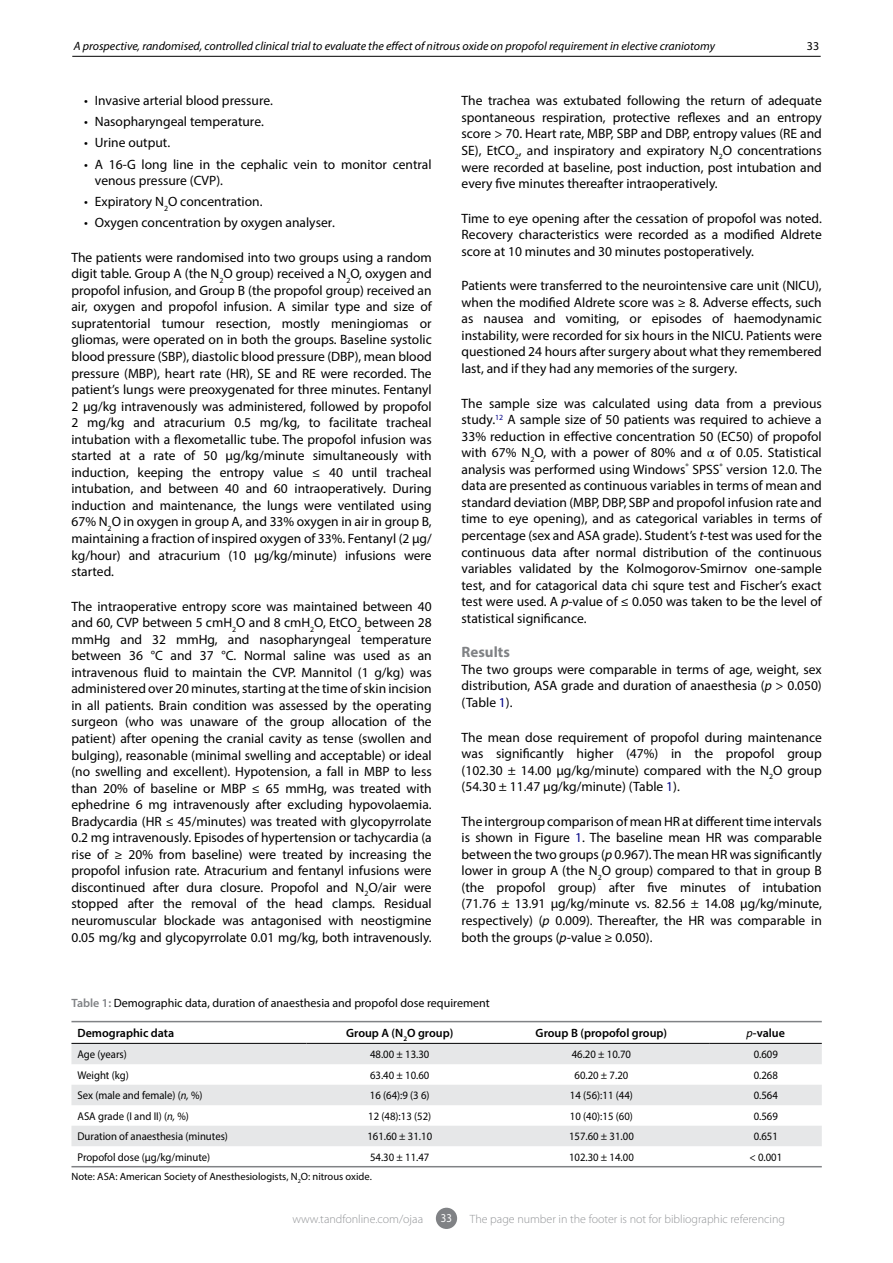
<style>
.page{position:relative;width:893px;height:1263px;background:#fff}
.page>*{position:absolute;margin:0;border:0;box-sizing:border-box;transform-origin:0 0}
.t1{font:700 15px "Myriad Pro";color:#808285}
.t2{font:13.5px/16.5px "Myriad Pro";color:#000;text-align:justify}
.t3{font:italic 12px "Myriad Pro";color:#000}
.t4{font:300 12px "Myriad Pro";color:#939598}
.t5{font:12px "Myriad Pro";color:#000}
.t6{font:600 12px "Myriad Pro";color:#000}
.t7{font:12px "Myriad Pro";color:#fff;scale:.9 1}
.t8{font:11.25px "Myriad Pro";color:#000;scale:.95 1}
.t9{font:10.5px "Myriad Pro";color:#000}
.s1{font-family:"STIX"}
.s2{font-style:italic}
.s3{color:#000084}
.s4{font-weight:600;color:#808285}
.s5{font-weight:400;font-style:italic}
</style>
<div class="page">
<hr style="left:72px;top:56px;width:749px;height:1px;background:#000">
<div style="left:436px;top:1208px;width:21px;height:21px;background:#808285;border-radius:50%"></div>
<hr style="left:71px;top:1021px;width:751px;height:1px;background:#808285">
<svg style="left:71px;top:1044px;width:751px;height:102px;fill:#e6e7e8"></svg>
<hr style="left:71px;top:1043px;width:235px;height:1px;background:#000">
<hr style="left:306px;top:1043px;width:190px;height:1px;background:#000">
<hr style="left:496px;top:1043px;width:214px;height:1px;background:#000">
<hr style="left:710px;top:1043px;width:112px;height:1px;background:#000">
<hr style="left:71px;top:1166px;width:751px;height:1px;background:#808285">
<p class="t3" style="left:74px;top:38px;width:643px">A prospective, randomised, controlled clinical trial to evaluate the effect of nitrous oxide on propofol requirement in elective craniotomy</p>
<p class="t5" style="left:807px;top:38px;width:14px">33</p>
<p class="t2" style="left:84px;top:92px;width:190px">• Invasive arterial blood pressure.</p>
<p class="t2" style="left:84px;top:113px;width:181px">• Nasopharyngeal temperature.</p>
<p class="t2" style="left:84px;top:134px;width:87px">• Urine output.</p>
<p class="t2" style="left:95px;top:156px;width:338px;text-indent:-11px">• A 16-G long line in the cephalic vein to monitor central venous pressure (CVP).</p>
<p class="t2" style="left:84px;top:193px;width:180px">• Expiratory N<sub>2</sub>O concentration.</p>
<p class="t2" style="left:84px;top:214px;width:252px">• Oxygen concentration by oxygen analyser.</p>
<p class="t2" style="left:71px;top:249px;width:362px">The patients were randomised into two groups using a random digit table. Group A (the N<sub>2</sub>O group) received a N<sub>2</sub>O, oxygen and propofol infusion, and Group B (the propofol group) received an air, oxygen and propofol infusion. A similar type and size of supratentorial tumour resection, mostly meningiomas or gliomas, were operated on in both the groups. Baseline systolic blood pressure (SBP), diastolic blood pressure (DBP), mean blood pressure (MBP), heart rate (HR), SE and RE were recorded. The patient’s lungs were preoxygenated for three minutes. Fentanyl 2 µg/kg intravenously was administered, followed by propofol 2 mg/kg and atracurium 0.5 mg/kg, to facilitate tracheal intubation with a flexometallic tube. The propofol infusion was started at a rate of 50 µg/kg/minute simultaneously with induction, keeping the entropy value ≤ 40 until tracheal intubation, and between 40 and 60 intraoperatively. During induction and maintenance, the lungs were ventilated using 67% N<sub>2</sub>O in oxygen in group A, and 33% oxygen in air in group B, maintaining a fraction of inspired oxygen of 33%. Fentanyl (2 µg/ kg/hour) and atracurium (10 µg/kg/minute) infusions were started.</p>
<p class="t2" style="left:71px;top:598px;width:362px">The intraoperative entropy score was maintained between 40 and 60, CVP between 5 cmH<sub>2</sub>O and 8 cmH<sub>2</sub>O, EtCO<sub>2</sub> between 28 mmHg and 32 mmHg, and nasopharyngeal temperature between 36 °C and 37 °C. Normal saline was used as an intravenous fluid to maintain the CVP. Mannitol (1 g/kg) was administered over 20 minutes, starting at the time of skin incision in all patients. Brain condition was assessed by the operating surgeon (who was unaware of the group allocation of the patient) after opening the cranial cavity as tense (swollen and bulging), reasonable (minimal swelling and acceptable) or ideal (no swelling and excellent). Hypotension, a fall in MBP to less than 20% of baseline or MBP ≤ 65 mmHg, was treated with ephedrine 6 mg intravenously after excluding hypovolaemia.<br>Bradycardia (HR ≤ 45/minutes) was treated with glycopyrrolate 0.2 mg intravenously. Episodes of hypertension or tachycardia (a rise of ≥ 20% from baseline) were treated by increasing the propofol infusion rate. Atracurium and fentanyl infusions were discontinued after dura closure. Propofol and N<sub>2</sub>O/air were stopped after the removal of the head clamps. Residual neuromuscular blockade was antagonised with neostigmine 0.05 mg/kg and glycopyrrolate 0.01 mg/kg, both intravenously.</p>
<p class="t2" style="left:462px;top:92px;width:362px">The trachea was extubated following the return of adequate spontaneous respiration, protective reflexes and an entropy score &gt; 70. Heart rate, MBP, SBP and DBP, entropy values (RE and SE), EtCO<sub>2</sub>, and inspiratory and expiratory N<sub>2</sub>O concentrations were recorded at baseline, post induction, post intubation and every five minutes thereafter intraoperatively.</p>
<p class="t2" style="left:462px;top:210px;width:362px">Time to eye opening after the cessation of propofol was noted.<br>Recovery characteristics were recorded as a modified Aldrete score at 10 minutes and 30 minutes postoperatively.</p>
<p class="t2" style="left:462px;top:277px;width:362px">Patients were transferred to the neurointensive care unit (NICU), when the modified Aldrete score was ≥ 8. Adverse effects, such as nausea and vomiting, or episodes of haemodynamic instability, were recorded for six hours in the NICU. Patients were questioned 24 hours after surgery about what they remembered last, and if they had any memories of the surgery.</p>
<p class="t2" style="left:462px;top:395px;width:362px">The sample size was calculated using data from a previous study.<sup>12</sup> A sample size of 50 patients was required to achieve a 33% reduction in effective concentration 50 (EC50) of propofol with 67% N<sub>2</sub>O, with a power of 80% and <span class="s1">α</span> of 0.05. Statistical analysis was performed using Windows<sup>®</sup> SPSS<sup>®</sup> version 12.0. The data are presented as continuous variables in terms of mean and standard deviation (MBP, DBP, SBP and propofol infusion rate and time to eye opening), and as categorical variables in terms of percentage (sex and ASA grade). Student’s <span class="s2">t</span>-test was used for the continuous data after normal distribution of the continuous variables validated by the Kolmogorov-Smirnov one-sample test, and for catagorical data chi squre test and Fischer’s exact test were used. A <span class="s2">p</span>-value of ≤ 0.050 was taken to be the level of statistical significance.</p>
<p class="t1" style="left:462px;top:642px;width:50px">Results</p>
<p class="t2" style="left:462px;top:661px;width:362px">The two groups were comparable in terms of age, weight, sex distribution, ASA grade and duration of anaesthesia (<span class="s2">p</span> &gt; 0.050) (Table <span class="s3">1</span>).</p>
<p class="t2" style="left:462px;top:728px;width:362px">The mean dose requirement of propofol during maintenance was significantly higher (47%) in the propofol group (102.30 ± 14.00 μg/kg/minute) compared with the N<sub>2</sub>O group (54.30 ± 11.47 μg/kg/minute) (Table <span class="s3">1</span>).</p>
<p class="t2" style="left:462px;top:813px;width:362px">The intergroup comparison of mean HR at different time intervals is shown in Figure <span class="s3">1</span>. The baseline mean HR was comparable between the two groups (<span class="s2">p</span> 0.967). The mean HR was significantly lower in group A (the N<sub>2</sub>O group) compared to that in group B (the propofol group) after five minutes of intubation (71.76 ± 13.91 μg/kg/minute vs. 82.56 ± 14.08 μg/kg/minute, respectively) (<span class="s2">p</span> 0.009). Thereafter, the HR was comparable in both the groups (<span class="s2">p-</span>value ≥ 0.050).</p>
<p class="t5" style="left:71px;top:995px;width:420px"><span class="s4">Table 1:</span> Demographic data, duration of anaesthesia and propofol dose requirement</p>
<p class="t6" style="left:77px;top:1026px;width:98px">Demographic data</p>
<p class="t6" style="left:346px;top:1026px;width:109px">Group A (N<sub>2</sub>O group)</p>
<p class="t6" style="left:536px;top:1026px;width:133px">Group B (propofol group)</p>
<p class="t6" style="left:747px;top:1026px;width:40px"><span class="s5">p</span>-value</p>
<p class="t8" style="left:77px;top:1047px;width:53px">Age (years)</p>
<p class="t8" style="left:370px;top:1047px;width:64px">48.00 ± 13.30</p>
<p class="t8" style="left:572px;top:1047px;width:64px">46.20 ± 10.70</p>
<p class="t8" style="left:754px;top:1047px;width:27px">0.609</p>
<p class="t8" style="left:77px;top:1068px;width:56px">Weight (kg)</p>
<p class="t8" style="left:370px;top:1068px;width:64px">63.40 ± 10.60</p>
<p class="t8" style="left:574px;top:1068px;width:58px">60.20 ± 7.20</p>
<p class="t8" style="left:754px;top:1068px;width:27px">0.268</p>
<p class="t8" style="left:77px;top:1088px;width:133px">Sex (male and female) (<span class="s2">n,</span> %)</p>
<p class="t8" style="left:370px;top:1088px;width:64px">16 (64):9 (3 6)</p>
<p class="t8" style="left:570px;top:1088px;width:68px">14 (56):11 (44)</p>
<p class="t8" style="left:754px;top:1088px;width:27px">0.564</p>
<p class="t8" style="left:77px;top:1109px;width:119px">ASA grade (I and II) (<span class="s2">n,</span> %)</p>
<p class="t8" style="left:368px;top:1109px;width:68px">12 (48):13 (52)</p>
<p class="t8" style="left:570px;top:1109px;width:68px">10 (40):15 (60)</p>
<p class="t8" style="left:754px;top:1109px;width:27px">0.569</p>
<p class="t8" style="left:77px;top:1129px;width:160px">Duration of anaesthesia (minutes)</p>
<p class="t8" style="left:367px;top:1129px;width:70px">161.60 ± 31.10</p>
<p class="t8" style="left:569px;top:1129px;width:70px">157.60 ± 31.00</p>
<p class="t8" style="left:754px;top:1129px;width:27px">0.651</p>
<p class="t8" style="left:77px;top:1150px;width:141px">Propofol dose (μg/kg/minute)</p>
<p class="t8" style="left:370px;top:1150px;width:64px">54.30 ± 11.47</p>
<p class="t8" style="left:569px;top:1150px;width:70px">102.30 ± 14.00</p>
<p class="t8" style="left:749px;top:1150px;width:36px">&lt; 0.001</p>
<p class="t9" style="left:71px;top:1170px;width:302px">Note: ASA: American Society of Anesthesiologists, N<sub>2</sub>O: nitrous oxide.</p>
<p class="t4" style="left:292px;top:1213px;width:132px">www.tandfonline.com/ojaa</p>
<p class="t7" style="left:441px;top:1211px;width:14px">33</p>
<p class="t4" style="left:470px;top:1213px;width:317px">The page number in the footer is not for bibliographic referencing</p>
</div>
